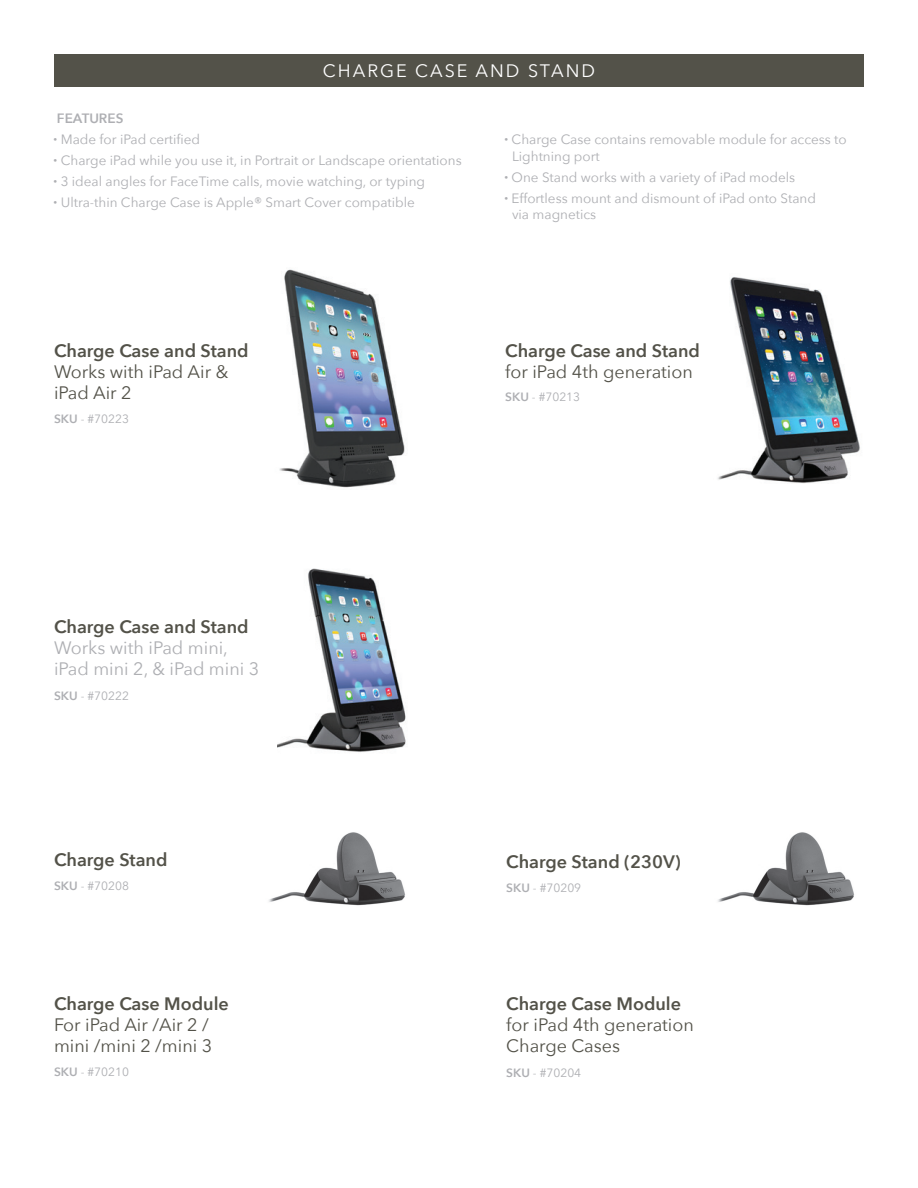
<style>
.page{position:relative;width:918px;height:1188px;background:#fff}
.page>*{position:absolute;margin:0;border:0;box-sizing:border-box;transform-origin:0 0}
.t1{font:600 18px "Avenir Next";color:#535249}
.t2{font:18px/21px "Avenir Next";color:#535249}
.t3{font:18px/21px "Avenir Next";color:#aeafb3}
.t4{font:18px "Avenir Next";letter-spacing:.11em;color:#fff}
.t5{font:13.5px/16.5px "Avenir Next";color:#aeafb3}
.t6{font:600 13.5px "Avenir Next";color:#aeafb3}
.t7{font:12px "Avenir Next";color:#aeafb3}
.s1{font-weight:600}
</style>
<div class="page">
<img style="left:279px;top:269px;width:126px;height:219px">
<img style="left:717px;top:277px;width:143px;height:207px">
<img style="left:277px;top:568px;width:129px;height:184px">
<img style="left:718px;top:832px;width:136px;height:74px">
<img style="left:269px;top:832px;width:136px;height:74px">
<div style="left:54px;top:54px;width:810px;height:32px;background:#535249"></div>
<h1 class="t4" style="left:323px;top:56px;width:274px">CHARGE CASE AND STAND</h1>
<p class="t6" style="left:57px;top:107px;width:68px">FEATURES</p>
<p class="t5" style="left:54px;top:131px;width:148px"><sup>•</sup> Made for iPad certified</p>
<p class="t5" style="left:54px;top:152px;width:410px"><sup>•</sup> Charge iPad while you use it, in Portrait or Landscape orientations</p>
<p class="t5" style="left:54px;top:173px;width:373px"><sup>•</sup> 3 ideal angles for FaceTime calls, movie watching, or typing</p>
<p class="t5" style="left:54px;top:194px;width:363px"><sup>•</sup> Ultra-thin Charge Case is Apple® Smart Cover compatible</p>
<p class="t5" style="left:512px;top:131px;width:336px;text-indent:-8px"><sup>•</sup> Charge Case contains removable module for access to<br>Lightning port</p>
<p class="t5" style="left:505px;top:168px;width:292px"><sup>•</sup> One Stand works with a variety of iPad models</p>
<p class="t5" style="left:512px;top:189px;width:306px;text-indent:-8px"><sup>•</sup> Effortless mount and dismount of iPad onto Stand via magnetics</p>
<h1 class="t1" style="left:54px;top:336px;width:196px">Charge Case and Stand</h1>
<h1 class="t2" style="left:54px;top:361px;width:176px">Works with iPad Air &amp; iPad Air 2</h1>
<p class="t7" style="left:54px;top:409px;width:77px"><span class="s1">SKU</span> - #70223</p>
<h1 class="t1" style="left:505px;top:336px;width:196px">Charge Case and Stand</h1>
<h1 class="t2" style="left:505px;top:361px;width:189px">for iPad 4th generation</h1>
<p class="t7" style="left:505px;top:386px;width:77px"><span class="s1">SKU</span> - #70213</p>
<h1 class="t1" style="left:54px;top:612px;width:196px">Charge Case and Stand</h1>
<h1 class="t3" style="left:54px;top:637px;width:207px">Works with iPad mini, iPad mini 2, &amp; iPad mini 3</h1>
<p class="t7" style="left:54px;top:686px;width:77px"><span class="s1">SKU</span> - #70222</p>
<h1 class="t1" style="left:54px;top:845px;width:115px">Charge Stand</h1>
<h1 class="t1" style="left:506px;top:846px;width:176px">Charge Stand (230V)</h1>
<p class="t7" style="left:54px;top:876px;width:77px"><span class="s1">SKU</span> - #70208</p>
<p class="t7" style="left:506px;top:877px;width:77px"><span class="s1">SKU</span> - #70209</p>
<h1 class="t1" style="left:54px;top:988px;width:176px">Charge Case Module</h1>
<h1 class="t2" style="left:54px;top:1013px;width:160px">For iPad Air /Air 2 / mini /mini 2 /mini 3</h1>
<h1 class="t1" style="left:506px;top:988px;width:176px">Charge Case Module</h1>
<h1 class="t2" style="left:506px;top:1014px;width:189px">for iPad 4th generation<br>Charge Cases</h1>
<p class="t7" style="left:54px;top:1062px;width:77px"><span class="s1">SKU</span> - #70210</p>
<p class="t7" style="left:506px;top:1062px;width:77px"><span class="s1">SKU</span> - #70204</p>
</div>
